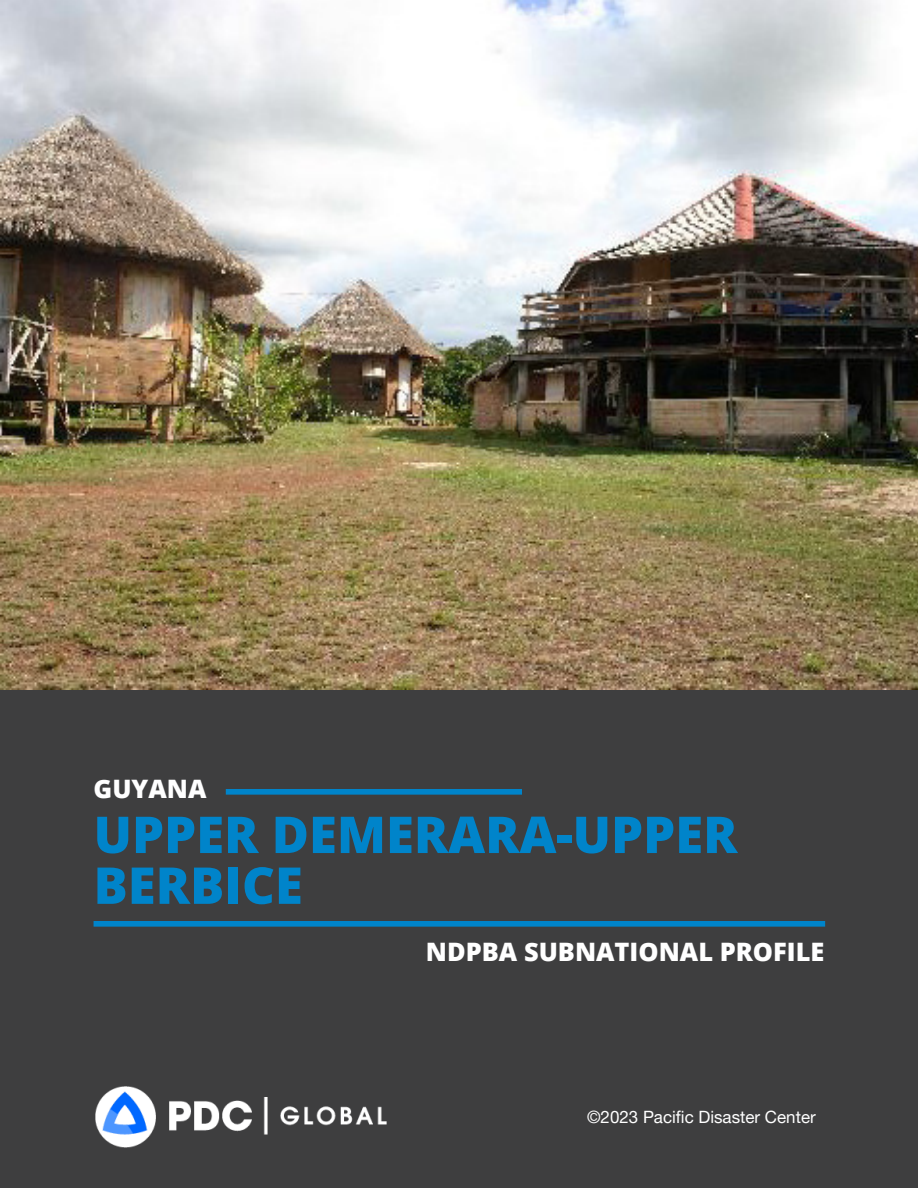
<style>
.page{position:relative;width:918px;height:1188px;background:#fff}
.page>*{position:absolute;margin:0;border:0;box-sizing:border-box;transform-origin:0 0}
.Page_Header_-_Blue{font:800 50.85px/50.8px "Open Sans";color:#0084ca}
.Cover_Page_Header{font:800 25.35px "Open Sans";color:#fff}
.Copyright_text_-_whi{font:16.95px "Helvetica Neue LT Pro";color:#fff}
</style>
<div class="page">
<div style="left:0;top:690px;width:918px;height:498px;background:#3e3e3f"></div>
<div style="left:226px;top:789px;width:296px;height:6px;background:#0084ca"></div>
<div style="left:94px;top:921px;width:731px;height:6px;background:#0084ca"></div>
<img style="left:0;top:0;width:918px;height:690px">
<img style="left:96px;top:1086px;width:290px;height:62px">
<p class="Cover_Page_Header" style="left:94px;top:769px;width:114px">GUYANA</p>
<p class="Page_Header_-_Blue" style="left:94px;top:806px;width:645px">UPPER DEMERARA-UPPER<br>BERBICE</p>
<p class="Cover_Page_Header" style="left:426px;top:933px;width:400px">NDPBA SUBNATIONAL PROFILE</p>
<p class="Copyright_text_-_whi" style="left:587px;top:1107px;width:230px">©2023 Pacific Disaster Center</p>
</div>
